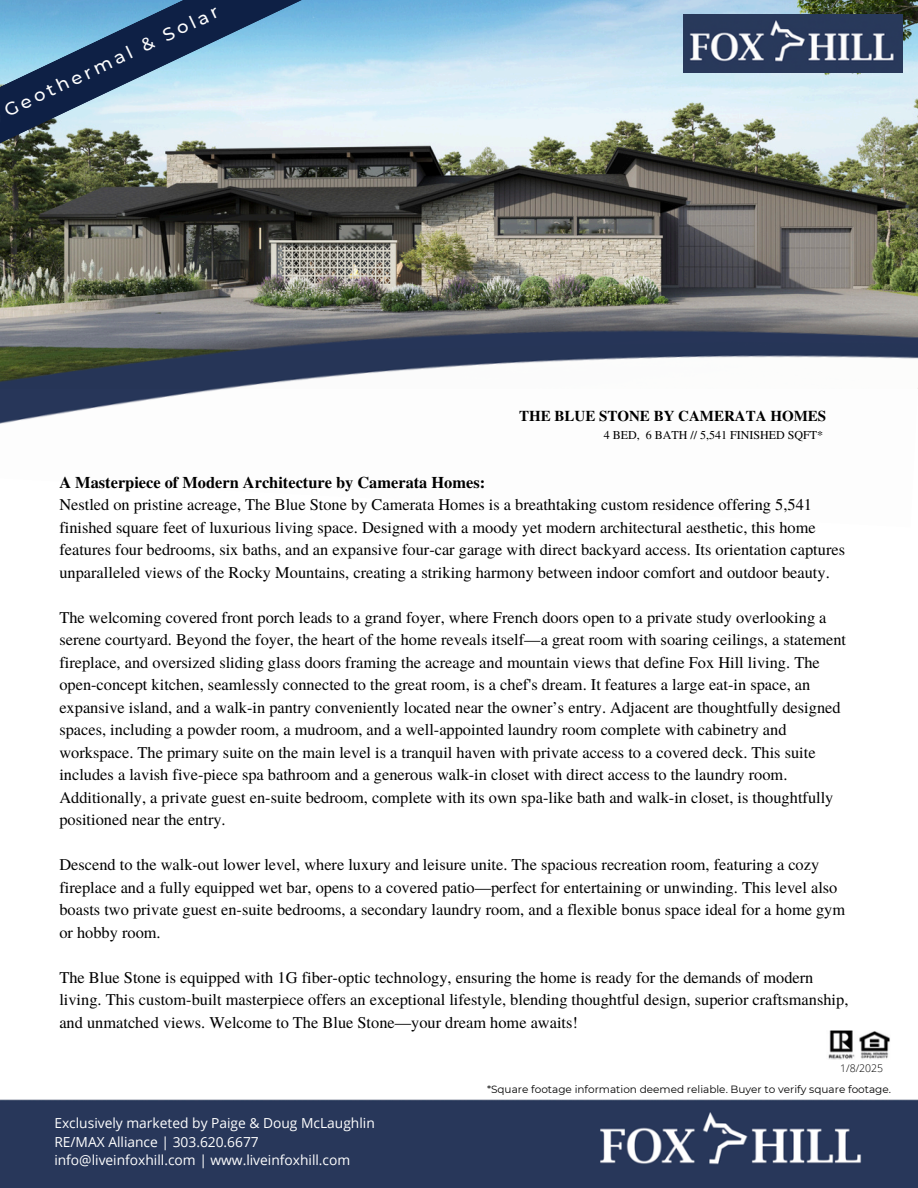
<style>
.page{position:relative;width:918px;height:1188px;background:#fff}
.page>*{position:absolute;margin:0;border:0;box-sizing:border-box;transform-origin:0 0}
.t1{font:500 18px "Montserrat";color:#fefefe}
.t2{font:16.35px/22.5px "Te X Gyre Termes";color:#000}
.t3{font:700 15px "Te X Gyre Termes";color:#000}
.t4{font:13.8px/18.5px "Open Sans";color:#fff}
.t5{font:12px "Te X Gyre Termes";color:#000}
.t6{font:10.5px "Montserrat";color:#000}
.t7{font:300 10.5px "Open Sans";color:#000}
.s1{font-weight:700}
</style>
<div class="page">
<img style="left:0;top:1099px;width:918px;height:89px">
<img style="left:828px;top:1030px;width:62px;height:30px">
<img style="left:0;top:0;width:918px;height:222px">
<img style="left:0;top:222px;width:918px;height:202px">
<img style="left:683px;top:14px;width:219px;height:59px">
<svg style="left:0;top:0;width:351px;height:143px;background:#81a3bb"></svg>
<h2 class="t1" style="left:0;top:101px;width:237px;rotate:-25deg">Geothermal &amp; Solar</h2>
<p class="t3" style="left:519px;top:404px;width:309px">THE BLUE STONE BY CAMERATA HOMES</p>
<p class="t5" style="left:604px;top:426px;width:221px">4 BED, 6 BATH // 5,541 FINISHED SQFT*</p>
<p class="t2" style="left:59px;top:470px;width:787px"><span class="s1">A Masterpiece of Modern Architecture by Camerata Homes:<br></span>Nestled on pristine acreage, The Blue Stone by Camerata Homes is a breathtaking custom residence offering 5,541 finished square feet of luxurious living space. Designed with a moody yet modern architectural aesthetic, this home features four bedrooms, six baths, and an expansive four-car garage with direct backyard access. Its orientation captures unparalleled views of the Rocky Mountains, creating a striking harmony between indoor comfort and outdoor beauty.</p>
<p class="t2" style="left:59px;top:605px;width:788px">The welcoming covered front porch leads to a grand foyer, where French doors open to a private study overlooking a serene courtyard. Beyond the foyer, the heart of the home reveals itself—a great room with soaring ceilings, a statement fireplace, and oversized sliding glass doors framing the acreage and mountain views that define Fox Hill living. The open-concept kitchen, seamlessly connected to the great room, is a chef's dream. It features a large eat-in space, an expansive island, and a walk-in pantry conveniently located near the owner’s entry. Adjacent are thoughtfully designed spaces, including a powder room, a mudroom, and a well-appointed laundry room complete with cabinetry and workspace. The primary suite on the main level is a tranquil haven with private access to a covered deck. This suite includes a lavish five-piece spa bathroom and a generous walk-in closet with direct access to the laundry room.<br>Additionally, a private guest en-suite bedroom, complete with its own spa-like bath and walk-in closet, is thoughtfully positioned near the entry.</p>
<h1 class="t2" style="left:59px;top:853px;width:787px">Descend to the walk-out lower level, where luxury and leisure unite. The spacious recreation room, featuring a cozy fireplace and a fully equipped wet bar, opens to a covered patio—perfect for entertaining or unwinding. This level also boasts two private guest en-suite bedrooms, a secondary laundry room, and a flexible bonus space ideal for a home gym or hobby room.</h1>
<p class="t2" style="left:59px;top:965px;width:791px">The Blue Stone is equipped with 1G fiber-optic technology, ensuring the home is ready for the demands of modern living. This custom-built masterpiece offers an exceptional lifestyle, blending thoughtful design, superior craftsmanship, and unmatched views. Welcome to The Blue Stone—your dream home awaits!</p>
<h4 class="t7" style="left:840px;top:1061px;width:45px">1/8/2025</h4>
<p class="t4" style="left:54px;top:1114px;width:322px">Exclusively marketed by Paige &amp; Doug McLaughlin<br>RE/MAX Alliance | 303.620.6677 info@liveinfoxhill.com | www.liveinfoxhill.com</p>
<h2 class="t6" style="left:487px;top:1083px;width:406px">*Square footage information deemed reliable. Buyer to verify square footage.</h2>
</div>
